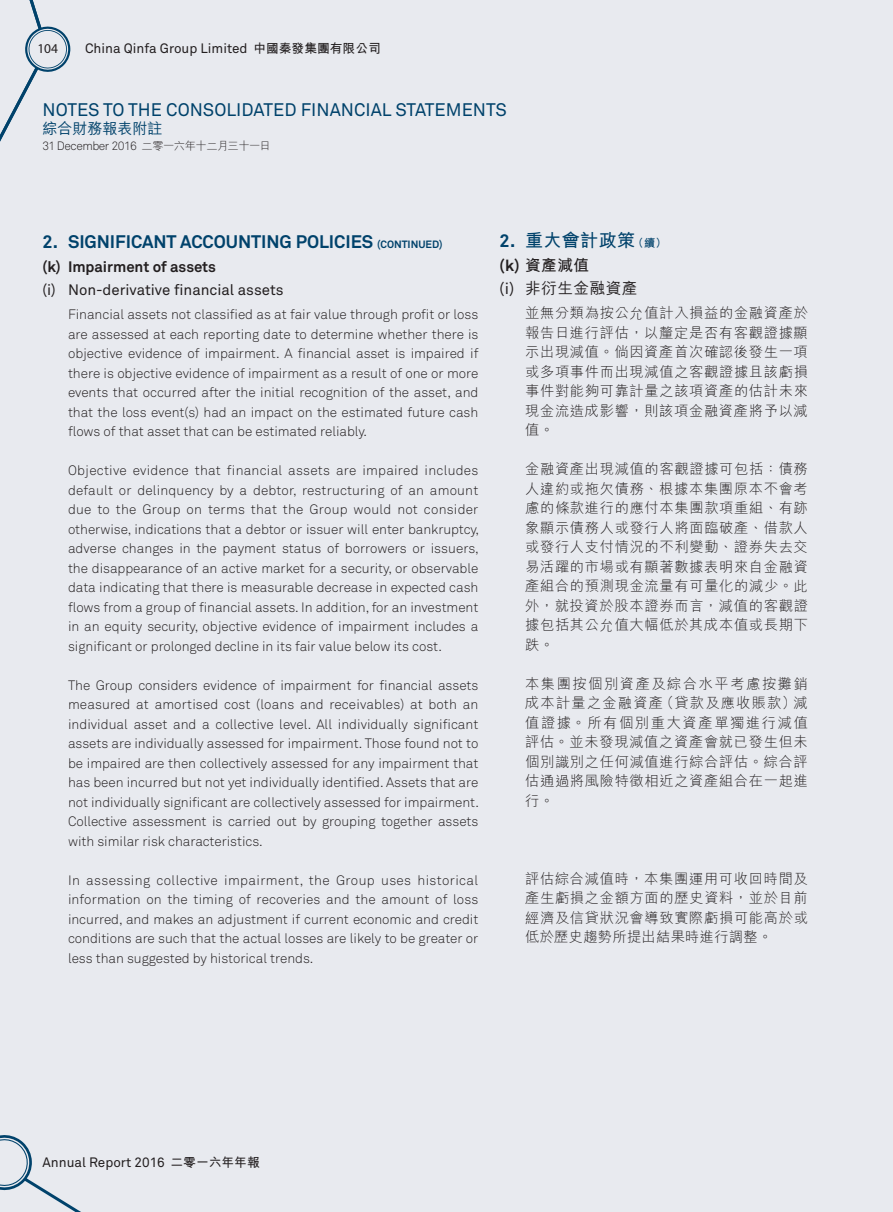
<style>
.page{position:relative;width:893px;height:1212px;background:#e8eaef}
.page>*{position:absolute;margin:0;border:0;box-sizing:border-box;transform-origin:0 0}
.t1{font:18px "Akkurat Pro";color:#00426b}
.t2{font:700 18px "Akkurat Pro";color:#00426b}
.t3{font:700 18px "M Hei HK";letter-spacing:.02em;color:#00426b}
.t4{font:500 15.75px/23.7px "M Hei HK";letter-spacing:.025em;color:#231f20}
.t5{font:15px "Akkurat Pro";color:#231f20}
.t6{font:700 15px "Akkurat Pro";letter-spacing:-.005em;color:#231f20}
.t7{font:500 15px "M Hei HK";color:#00426b}
.t8{font:300 14.25px/19.5px "M Hei HK";letter-spacing:.045em;color:#231f20;text-align:justify}
.t9{font:13.5px/19.5px "Akkurat Light Pro";letter-spacing:-.005em;color:#231f20;text-align:justify}
.t10{font:13.5px "Akkurat Pro";color:#231f20}
.t11{font:13.5px "Myriad Pro";color:#231f20}
.t12{font:12px "Akkurat Light Pro";letter-spacing:-.04em;color:#231f20}
.t13{font:700 10.5px "Akkurat Pro";color:#00426b}
.s1{font-family:"M Hei HK";font-weight:700;font-size:12.75px}
.s2{font-family:"M Hei HK";font-weight:300;font-size:11.25px}
.s3{font-family:"Akkurat Pro"}
.s4{font-size:11.25px}
.s5{font-family:"Akkurat Pro";font-weight:700}
.s6{font-weight:700}
.s7{font-family:"Akkurat Pro";font-weight:400}
</style>
<div class="page">
<svg style="left:0;top:0;width:71px;height:142px"></svg>
<svg style="left:0;top:1135px;width:81px;height:77px"></svg>
<p class="t11" style="left:37px;top:40px;width:22px">104</p>
<p class="t10" style="left:85px;top:40px;width:297px">China Qinfa Group Limited <span class="s1">中國秦發集團有限公司</span></p>
<h1 class="t1" style="left:43px;top:99px;width:287px">Notes to the Con solidated Financ</h1>
<h1 class="t1" style="left:365px;top:99px;width:143px">ial Statements</h1>
<p class="t7" style="left:43px;top:117px;width:121px">綜合財務報表附註</p>
<p class="t12" style="left:42px;top:139px;width:230px">31 December 2016 <span class="s2">二零一六年十二月三十一日</span></p>
<h1 class="t2" style="left:43px;top:230px;width:48px">2. SIGNIFICANT</h1>
<h1 class="t2" style="left:180px;top:230px;width:13px">ACCOUNTING</h1>
<h1 class="t2" style="left:296px;top:230px;width:11px">POLICIES</h1>
<p class="t13" style="left:377px;top:238px;width:11px">(CONTINUED</p>
<p class="t13" style="left:439px;top:238px;width:5px">)</p>
<p class="t6" style="left:43px;top:257px;width:175px">(K) IMPAIRMENT OF ASSETS</p>
<p class="t5" style="left:43px;top:281px;width:243px">(i) N on-derivative financial assets</p>
<p class="t9" style="left:68px;top:305px;width:412px">Financial assets not classified as at fair value through profit or loss are assessed at each reporting date to determine whether there is objective evidence of impairment. A financial asset is impaired if there is objective evidence of impairment as a result of one or more events that occurred after the initial recognition of the asset, and that the loss event(s) had an impact on the estimated future cash flows of that asset that can be estimated reliably.</p>
<p class="t9" style="left:68px;top:461px;width:413px">Objective evidence that financial assets are impaired includes default or delinquency by a debtor, restructuring of an amount due to the Group on terms that the Group would not consider otherwise, indications that a debtor or issuer will enter bankruptcy, adverse changes in the payment status of borrowers or issuers, the disappearance of an active market for a security, or observable data indicating that there is measurable decrease in expected cash flows from a group of financial assets. In addition, for an investment in an equity security, objective evidence of impairment includes a significant or prolonged decline in its fair value below its cost.</p>
<p class="t9" style="left:68px;top:675px;width:413px">The Group considers evidence of impairment for financial assets measured at amortised cost (loans and receivables) at both an individual asset and a collective level. All individually significant assets are individually assessed for impairment. Those found not to be impaired are then collectively assessed for any impairment that has been incurred but not yet individually identified. Assets that are not individually significant are collectively assessed for impairment.<br>Collective assessment is carried out by grouping together assets with similar risk characteristics.</p>
<p class="t9" style="left:68px;top:870px;width:412px">In assessing collective impairment, the Group uses historical information on the timing of recoveries and the amount of loss incurred, and makes an adjustment if current economic and credit conditions are such that the actual losses are likely to be greater or less than suggested by historical trends.</p>
<h1 class="t3" style="left:500px;top:227px;width:169px"><span class="s3">2.</span> 重大會計政策<span class="s4">（續）</span></h1>
<p class="t4" style="left:500px;top:252px;width:139px"><span class="s5">(K)</span> <span class="s6">資產減值<br></span><span class="s7">(i)</span> 非衍生金融資產</p>
<p class="t8" style="left:525px;top:303px;width:284px">並無分類為按公允值計入損益的金融資產於報告日進行評估，以釐定是否有客觀證據顯示出現減值。倘因資產首次確認後發生一項或多項事件而出現減值之客觀證據且該虧損事件對能夠可靠計量之該項資產的估計未來現金流造成影響，則該項金融資產將予以減值。</p>
<p class="t8" style="left:525px;top:459px;width:284px">金融資產出現減值的客觀證據可包括：債務人違約或拖欠債務、根據本集團原本不會考慮的條款進行的應付本集團款項重組、有跡象顯示債務人或發行人將面臨破產、借款人或發行人支付情況的不利變動、證券失去交易活躍的市場或有顯著數據表明來自金融資產組合的預測現金流量有可量化的減少。此外，就投資於股本證券而言，減值的客觀證據包括其公允值大幅低於其成本值或長期下跌。</p>
<p class="t8" style="left:525px;top:673px;width:284px">本集團按個別資產及綜合水平考慮按攤銷成本計量之金融資產（貸款及應收賬款）減值證據。所有個別重大資產單獨進行減值評估。並未發現減值之資產會就已發生但未個別識別之任何減值進行綜合評估。綜合評估通過將風險特徵相近之資產組合在一起進行。</p>
<p class="t8" style="left:525px;top:868px;width:284px">評估綜合減值時，本集團運用可收回時間及產生虧損之金額方面的歷史資料，並於目前經濟及信貸狀況會導致實際虧損可能高於或低於歷史趨勢所提出結果時進行調整。</p>
<p class="t10" style="left:43px;top:1154px;width:219px">Annual Report 2016 <span class="s1">二零一六年年報</span></p>
</div>
